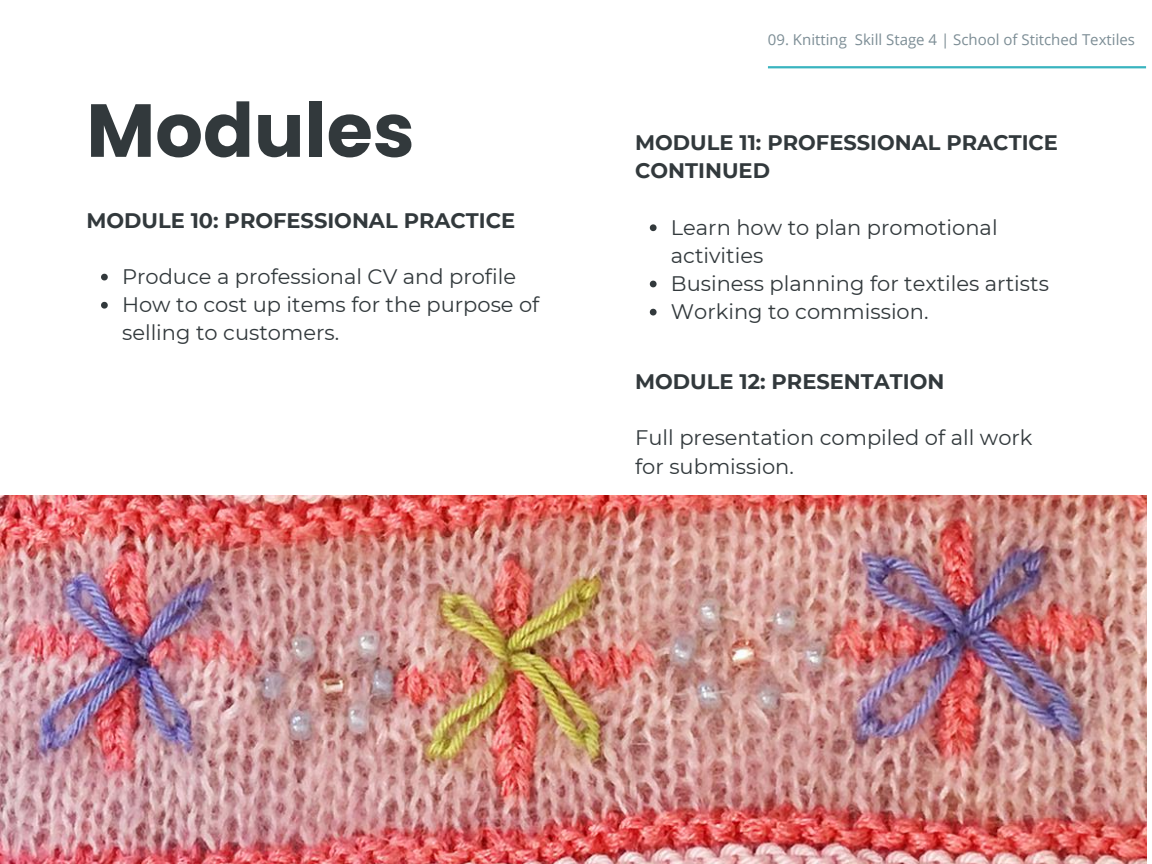
<style>
.page{position:relative;width:1152px;height:864px;background:#fff}
.page>*{position:absolute;margin:0;border:0;box-sizing:border-box;transform-origin:0 0}
.t1{font:700 75px "Poppins";color:#32393c}
.t2{font:21px/28.2px "Montserrat";color:#32393c}
.t3{font:700 21px/28.2px "Montserrat";color:#32393c}
.t4{font:15px "Open Sans";color:#7c8d95}
</style>
<div class="page">
<svg style="left:650px;top:224px;width:7px;height:7px"></svg>
<svg style="left:650px;top:281px;width:7px;height:6px"></svg>
<svg style="left:650px;top:309px;width:7px;height:7px"></svg>
<svg style="left:101px;top:274px;width:7px;height:6px"></svg>
<svg style="left:101px;top:302px;width:7px;height:7px"></svg>
<hr style="left:768px;top:66px;width:378px;height:2px;background:#39b4bf">
<img style="left:0;top:496px;width:1146px;height:368px">
<h1 class="t1" style="left:86px;top:78px;width:330px">Modules</h1>
<p class="t3" style="left:86px;top:206px;width:430px">MODULE 10: PROFESSIONAL PRACTICE</p>
<p class="t2" style="left:122px;top:262px;width:419px">Produce a professional CV and profile<br>How to cost up items for the purpose of selling to customers.</p>
<p class="t4" style="left:768px;top:29px;width:369px">09. Knitting Skill Stage 4 | School of Stitched Textiles</p>
<p class="t3" style="left:635px;top:128px;width:424px">MODULE 11: PROFESSIONAL PRACTICE<br>CONTINUED</p>
<p class="t2" style="left:671px;top:213px;width:380px">Learn how to plan promotional activities<br>Business planning for textiles artists<br>Working to commission.</p>
<p class="t3" style="left:635px;top:368px;width:311px">MODULE 12: PRESENTATION</p>
<p class="t2" style="left:635px;top:424px;width:399px">Full presentation compiled of all work for submission.</p>
</div>
